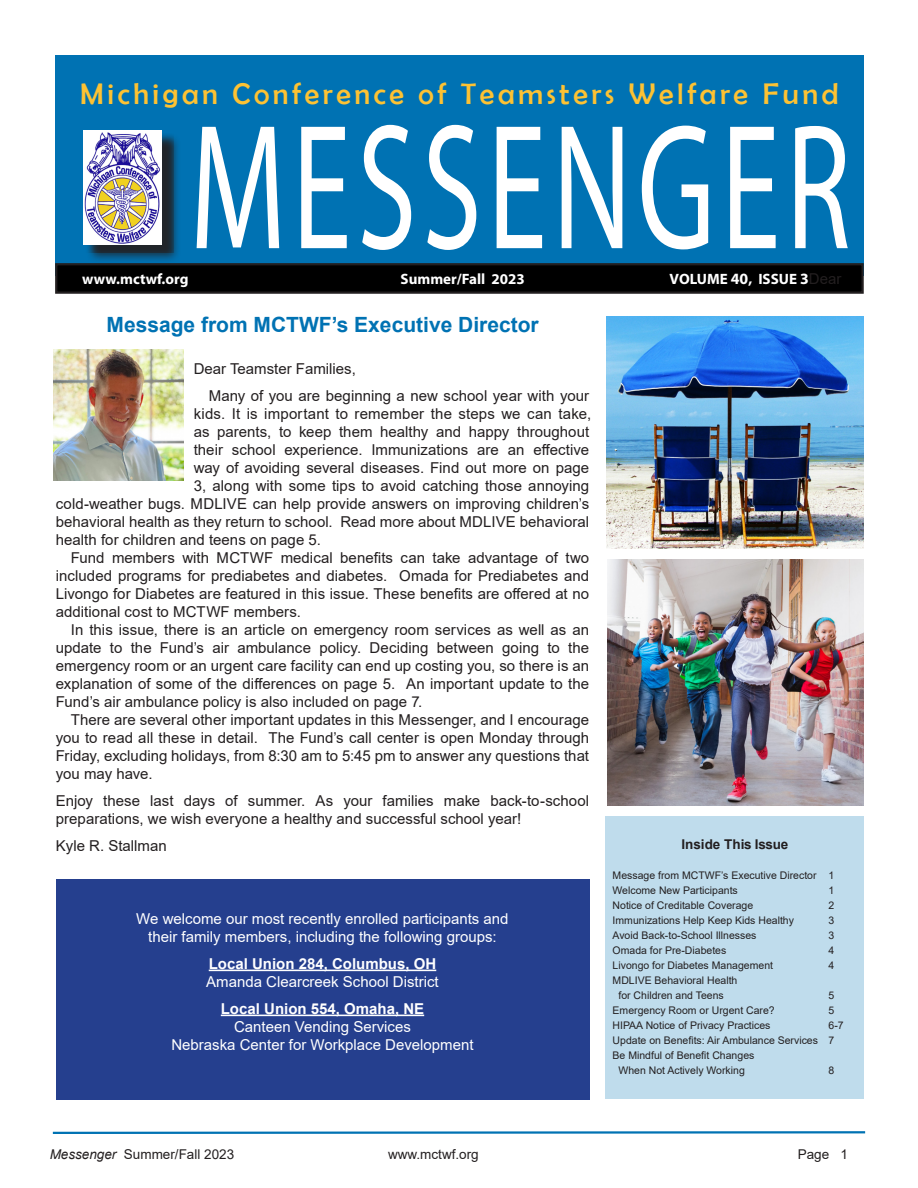
<style>
.page{position:relative;width:918px;height:1188px;background:#fff}
.page>*{position:absolute;margin:0;border:0;box-sizing:border-box;transform-origin:0 0}
.t1{font:180px "Myriad Pro";letter-spacing:.05em;color:#fff;scale:.67 1}
.t2{font:30px "Berlin Sans FB";letter-spacing:.12em;color:#fdc233}
.t3{font:700 21px "Arial";color:#0072b3}
.t4{font:15px/18px "Arial";letter-spacing:.005em;color:#231f20;text-align:justify}
.t5{font:15px "Arial";color:#fff}
.t6{font:700 15px "Myriad Pro";color:#fff}
.t7{font:700 15px "Arial";color:#fff}
.t8{font:13.5px "Arial";color:#231f20}
.Body_Text{font:700 13.5px "Arial";color:#231f20}
.t9{font:10.5px "Arial";color:#231f20}
.s1{font-size:15.75px}
.s2{font-family:"Arial";font-weight:400;color:#231f20}
.s3{font-style:italic}
</style>
<div class="page">
<div style="left:55px;top:55px;width:809px;height:220px;background:#0072b3"></div>
<svg style="left:52px;top:1131px;width:814px;height:3px;background:#3f94c5"></svg>
<div style="left:86px;top:133px;width:95px;height:130px;background:#231f20;opacity:.75"></div>
<div style="left:86px;top:133px;width:88px;height:120px;background:#231f20;opacity:.75"></div>
<img style="left:83px;top:130px;width:79px;height:115px">
<div style="left:606px;top:816px;width:258px;height:283px;background:#bfdcec"></div>
<img style="left:53px;top:350px;width:131px;height:130px">
<div style="left:56px;top:264px;width:807px;height:29px;background:#000"></div>
<div style="left:55px;top:263px;width:809px;height:31px;border:2px solid #231f20"></div>
<div style="left:56px;top:879px;width:533px;height:220px;background:#253f8e"></div>
<hr style="left:209px;top:970px;width:227px;height:1px;background:#fff">
<hr style="left:221px;top:1015px;width:203px;height:1px;background:#fff">
<img style="left:607px;top:317px;width:257px;height:232px">
<img style="left:608px;top:559px;width:256px;height:247px">
<p class="t2" style="left:80px;top:77px;width:760px">Michigan Conference of Teamsters Welfare Fund</p>
<p class="t1" style="left:190px;top:77px;width:988px">MESSENGER</p>
<p class="t6" style="left:82px;top:269px;width:108px">www.mctwf.org</p>
<p class="t6" style="left:401px;top:269px;width:126px">Summer/Fall 2023</p>
<p class="t6" style="left:670px;top:269px;width:173px">VOLUME <span class="s1">40</span>, ISSUE <span class="s1">3</span><span class="s2">Dear</span></p>
<p class="t3" style="left:107px;top:310px;width:434px">Message from MCTWF’s Executive Director</p>
<p class="t4" style="left:194px;top:359px;width:164px">Dear Teamster Families,</p>
<p class="t4" style="left:209px;top:386px;width:382px">Many of you are beginning a new school year with your</p>
<p class="t4" style="left:194px;top:404px;width:399px">kids. It is important to remember the steps we can take,</p>
<p class="t4" style="left:194px;top:422px;width:397px">as parents, to keep them healthy and happy throughout</p>
<p class="t4" style="left:194px;top:440px;width:397px">their school experience. Immunizations are an effective</p>
<p class="t4" style="left:194px;top:458px;width:397px">way of avoiding several diseases. Find out more on page</p>
<p class="t4" style="left:194px;top:476px;width:397px">3, along with some tips to avoid catching those annoying</p>
<p class="t4" style="left:56px;top:494px;width:535px">cold-weather bugs. MDLIVE can help provide answers on improving children’s</p>
<p class="t4" style="left:56px;top:512px;width:535px">behavioral health as they return to school. Read more about MDLIVE behavioral</p>
<p class="t4" style="left:56px;top:530px;width:267px">health for children and teens on page 5.</p>
<p class="t4" style="left:56px;top:548px;width:535px;text-indent:15px">Fund members with MCTWF medical benefits can take advantage of two included programs for prediabetes and diabetes. Omada for Prediabetes and Livongo for Diabetes are featured in this issue. These benefits are offered at no additional cost to MCTWF members.</p>
<p class="t4" style="left:56px;top:620px;width:535px;text-indent:15px">In this issue, there is an article on emergency room services as well as an update to the Fund’s air ambulance policy. Deciding between going to the emergency room or an urgent care facility can end up costing you, so there is an explanation of some of the differences on page 5. An important update to the Fund’s air ambulance policy is also included on page 7.</p>
<p class="t4" style="left:56px;top:710px;width:535px;text-indent:15px">There are several other important updates in this Messenger, and I encourage you to read all these in detail. The Fund’s call center is open Monday through Friday, excluding holidays, from 8:30 am to 5:45 pm to answer any questions that you may have.</p>
<p class="t4" style="left:56px;top:791px;width:535px">Enjoy these last days of summer. As your families make back-to-school preparations, we wish everyone a healthy and successful school year!</p>
<p class="t4" style="left:56px;top:836px;width:112px">Kyle R. Stallman</p>
<p class="t5" style="left:136px;top:908px;width:374px">We welcome our most recently enrolled participants and</p>
<p class="t5" style="left:148px;top:926px;width:350px">their family members, including the following groups:</p>
<p class="t7" style="left:209px;top:953px;width:229px">Local Union 284, Columbus, OH</p>
<p class="t5" style="left:206px;top:971px;width:234px">Amanda Clearcreek School District</p>
<p class="t7" style="left:221px;top:998px;width:205px">Local Union 554, Omaha, NE</p>
<p class="t5" style="left:234px;top:1016px;width:178px">Canteen Vending Services</p>
<p class="t5" style="left:171px;top:1034px;width:304px">Nebraska Center for Workplace Development</p>
<p class="Body_Text" style="left:681px;top:835px;width:108px">Inside This Issue</p>
<p class="t9" style="left:613px;top:868px;width:223px">Message from MCTWF’s Executive Director 1</p>
<p class="t9" style="left:613px;top:883px;width:127px">Welcome New Participants</p>
<p class="t9" style="left:829px;top:883px;width:7px">1</p>
<p class="t9" style="left:613px;top:898px;width:142px">Notice of Creditable Coverage</p>
<p class="t9" style="left:829px;top:898px;width:7px">2</p>
<p class="t9" style="left:613px;top:913px;width:183px">Immunizations Help Keep Kids Healthy</p>
<p class="t9" style="left:829px;top:913px;width:7px">3</p>
<p class="t9" style="left:613px;top:928px;width:145px">Avoid Back-to-School Illnesses</p>
<p class="t9" style="left:829px;top:928px;width:7px">3</p>
<p class="t9" style="left:613px;top:943px;width:115px">Omada for Pre-Diabetes</p>
<p class="t9" style="left:829px;top:943px;width:7px">4</p>
<p class="t9" style="left:613px;top:958px;width:162px">Livongo for Diabetes Management</p>
<p class="t9" style="left:829px;top:958px;width:7px">4</p>
<p class="t9" style="left:613px;top:973px;width:126px">MDLIVE Behavioral Health</p>
<p class="t9" style="left:618px;top:988px;width:107px">for Children and Teens</p>
<p class="t9" style="left:829px;top:988px;width:7px">5</p>
<p class="t9" style="left:613px;top:1003px;width:164px">Emergency Room or Urgent Care?</p>
<p class="t9" style="left:829px;top:1003px;width:7px">5</p>
<p class="t9" style="left:613px;top:1018px;width:159px">HIPAA Notice of Privacy Practices</p>
<p class="t9" style="left:829px;top:1018px;width:17px">6-7</p>
<p class="t9" style="left:613px;top:1033px;width:223px">Update on Benefits: Air Ambulance Services 7</p>
<p class="t9" style="left:613px;top:1048px;width:143px">Be Mindful of Benefit Changes</p>
<p class="t9" style="left:618px;top:1063px;width:128px">When Not Actively Working</p>
<p class="t9" style="left:829px;top:1063px;width:7px">8</p>
<p class="t8" style="left:50px;top:1145px;width:186px"><span class="s3">Messenger</span> Summer/Fall 2023</p>
<p class="t8" style="left:388px;top:1145px;width:92px">www.mctwf.org</p>
<p class="t8" style="left:798px;top:1145px;width:52px">Page 1</p>
</div>
